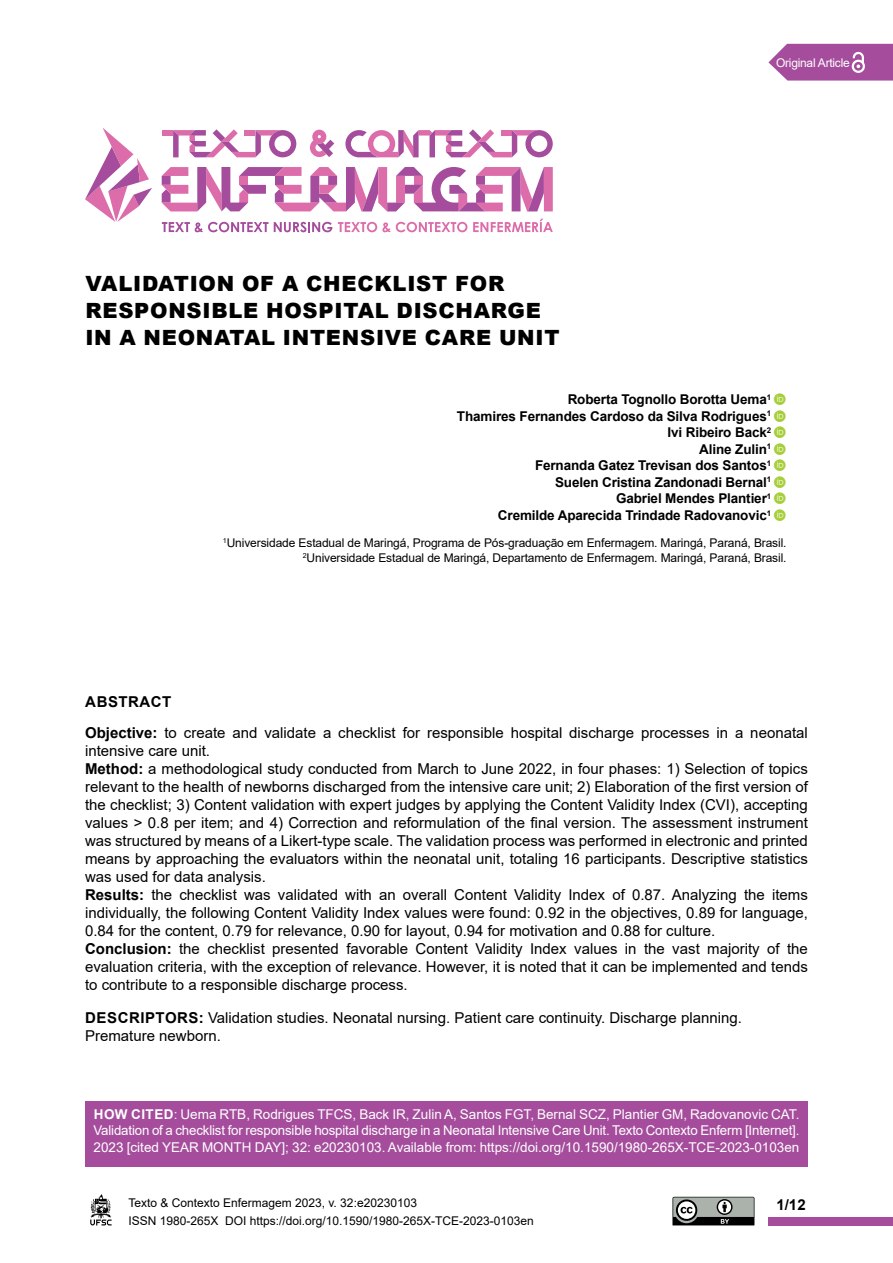
<style>
.page{position:relative;width:893px;height:1263px;background:#fff}
.page>*{position:absolute;margin:0;border:0;box-sizing:border-box;transform-origin:0 0}
.t1{font:900 21px/27px "Arial";letter-spacing:.035em;color:#000}
.t2{font:15px/18px "Arial";color:#000}
.t3{font:700 15px "Arial";color:#000}
.t4{font:13.5px/16.2px "Arial";color:#fff;text-align:justify}
.t5{font:700 13.5px/16.5px "Arial";letter-spacing:-.01em;color:#000;text-align:right}
.t6{font:12px/18px "Arial";letter-spacing:-.01em;color:#000}
.t7{font:12px "Arial";letter-spacing:-.02em;color:#fff}
.s1{font-weight:700}
</style>
<div class="page">
<div style="left:769px;top:1217px;width:124px;height:8px;background:#a54d9c"></div>
<svg style="left:90px;top:1194px;width:22px;height:31px"></svg>
<svg style="left:162px;top:167px;width:391px;height:45px"></svg>
<div style="left:162px;top:130px;width:11px;height:6px;background:#dd6daa"></div>
<svg style="left:173px;top:129px;width:123px;height:28px"></svg>
<svg style="left:310px;top:129px;width:243px;height:28px"></svg>
<svg style="left:162px;top:222px;width:106px;height:10px"></svg>
<svg style="left:274px;top:222px;width:58px;height:10px"></svg>
<svg style="left:338px;top:222px;width:129px;height:10px"></svg>
<svg style="left:473px;top:219px;width:80px;height:13px"></svg>
<svg style="left:85px;top:128px;width:67px;height:94px"></svg>
<svg style="left:768px;top:44px;width:125px;height:37px;background:#af61a7"></svg>
<svg style="left:672px;top:1197px;width:83px;height:29px;background:#777b78"></svg>
<div style="left:85px;top:1101px;width:723px;height:66px;background:#a54d9c"></div>
<h1 class="t1" style="left:85px;top:270px;width:476px">VALIDATION OF A CHECKLIST FOR<br>RESPONSIBLE HOSPITAL DISCHARGE<br>IN A NEONATAL INTENSIVE CARE UNIT</h1>
<p class="t7" style="left:776px;top:54px;width:75px">Original Article</p>
<p class="t5" style="left:457px;top:392px;width:316px">Roberta Tognollo Borotta Uema<sup>1<br></sup>Thamires Fernandes Cardoso da Silva Rodrigues<sup>1<br></sup>Ivi Ribeiro Back<sup>2<br></sup>Aline Zulin<sup>1<br></sup>Fernanda Gatez Trevisan dos Santos<sup>1<br></sup>Suelen Cristina Zandonadi Bernal<sup>1<br></sup>Gabriel Mendes Plantier<sup>1<br></sup>Cremilde Aparecida Trindade Radovanovic<sup>1</sup></p>
<p class="t6" style="left:223px;top:536px;width:565px;line-height:14.4px;text-align:right"><sup>1</sup>Universidade Estadual de Maringá, Programa de Pós-graduação em Enfermagem. Maringá, Paraná, Brasil.<br><sup>2</sup>Universidade Estadual de Maringá, Departamento de Enfermagem. Maringá, Paraná, Brasil.</p>
<p class="t2" style="left:85px;top:686px;width:724px;line-height:30.8px"><span class="s1">ABSTRACT<br>Objective:</span> to create and validate a checklist for responsible hospital discharge processes in a neonatal</p>
<p class="t2" style="left:85px;top:741px;width:724px">intensive care unit.<br><span class="s1">Method:</span> a methodological study conducted from March to June 2022, in four phases: 1) Selection of topics relevant to the health of newborns discharged from the intensive care unit; 2) Elaboration of the first version of the checklist; 3) Content validation with expert judges by applying the Content Validity Index (CVI), accepting values &gt; 0.8 per item; and 4) Correction and reformulation of the final version. The assessment instrument was structured by means of a Likert-type scale. The validation process was performed in electronic and printed means by approaching the evaluators within the neonatal unit, totaling 16 participants. Descriptive statistics was used for data analysis.<br><span class="s1">Results:</span> the checklist was validated with an overall Content Validity Index of 0.87. Analyzing the items individually, the following Content Validity Index values were found: 0.92 in the objectives, 0.89 for language, 0.84 for the content, 0.79 for relevance, 0.90 for layout, 0.94 for motivation and 0.88 for culture.<br><span class="s1">Conclusion:</span> the checklist presented favorable Content Validity Index values in the vast majority of the evaluation criteria, with the exception of relevance. However, it is noted that it can be implemented and tends to contribute to a responsible discharge process.</p>
<p class="t2" style="left:85px;top:1008px;width:658px"><span class="s1">DESCRIPTORS:</span> Validation studies. Neonatal nursing. Patient care continuity. Discharge planning.<br>Premature newborn.</p>
<p class="t4" style="left:94px;top:1106px;width:707px"><span class="s1">HOW CITED</span>: Uema RTB, Rodrigues TFCS, Back IR, Zulin A, Santos FGT, Bernal SCZ, Plantier GM, Radovanovic CAT.<br>Validation of a checklist for responsible hospital discharge in a Neonatal Intensive Care Unit. Texto Contexto Enferm [Internet].<br>2023 [cited YEAR MONTH DAY]; 32: e20230103. Available from: https://doi.org/10.1590/1980-265X-TCE-2023-0103en</p>
<p class="t6" style="left:128px;top:1194px;width:407px">Texto &amp; Contexto Enfermagem 2023, v. 32:e20230103<br>ISSN 1980-265X DOI https://doi.org/10.1590/1980-265X-TCE-2023-0103en</p>
<p class="t3" style="left:776px;top:1194px;width:31px">1/12</p>
</div>
